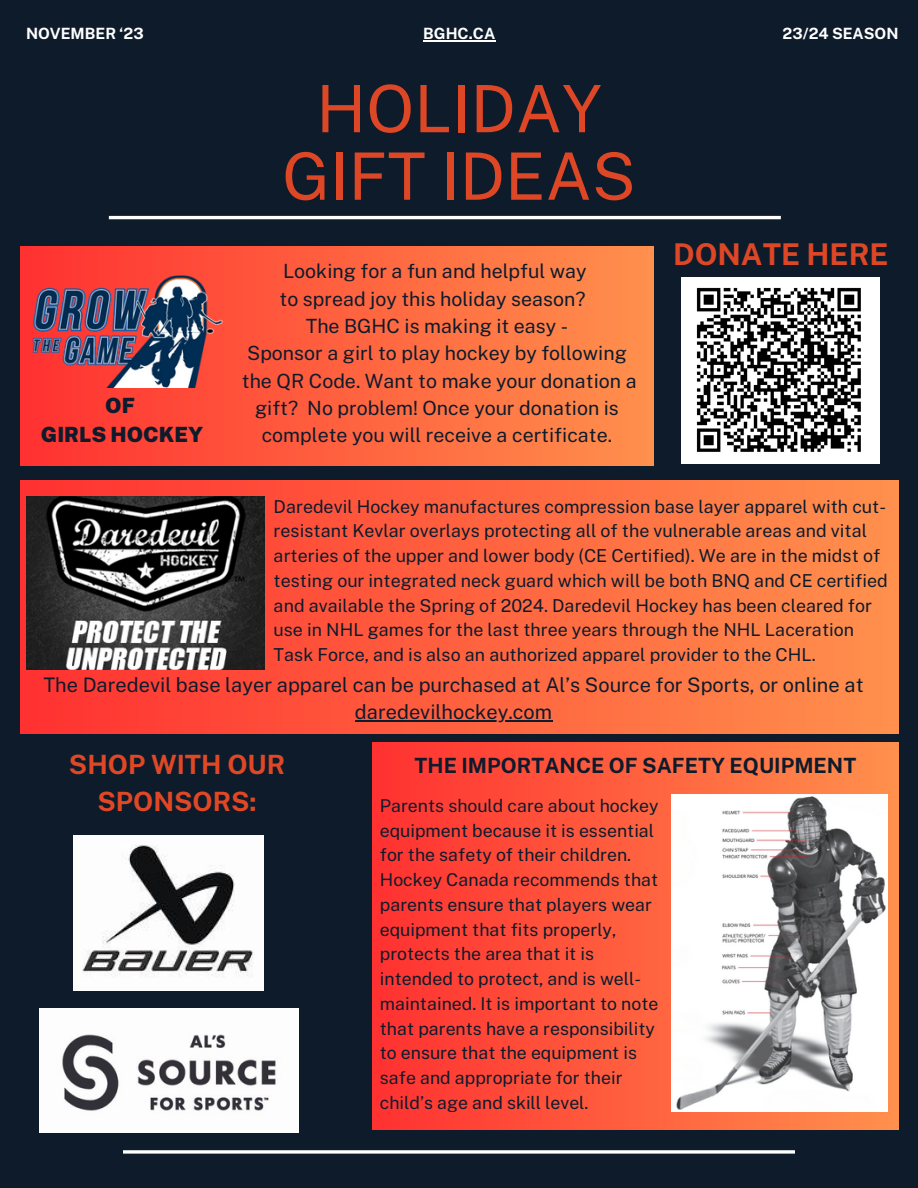
<style>
.page{position:relative;width:918px;height:1188px;background:#0e1b2b}
.page>*{position:absolute;margin:0;border:0;box-sizing:border-box;transform-origin:0 0}
.t1{font:65.4px "Public Sans";color:#dd4726}
.t2{font:700 30px "Public Sans";color:#dd4726}
.t3{font:700 26.55px/37.2px "Public Sans";color:#e04825;text-align:center}
.t4{font:700 21px "Public Sans";color:#0e1b2b}
.t5{font:900 21px "Public Sans";color:#0e1b2b}
.t6{font:19.95px/27px "Public Sans";color:#0e1b2b;text-align:center}
.t7{font:19.5px/27.3px "Public Sans";color:#0e1b2b;text-align:center}
.t8{font:17.85px/24.8px "Public Sans";color:#0e1b2b}
.t9{font:17.7px/24.8px "Public Sans";color:#0e1b2b}
.t10{font:700 15.45px "Public Sans";color:#fff}
</style>
<div class="page">
<hr style="left:109px;top:216px;width:672px;height:3px;background:#fff">
<div style="left:20px;top:246px;width:634px;height:220px;background:linear-gradient(to right,#ff3131,#ff904d)"></div>
<img style="left:26px;top:262px;width:198px;height:126px">
<svg style="left:123px;top:1150px;width:672px;height:4px;background:#d9dbdd"></svg>
<div style="left:20px;top:480px;width:879px;height:253px;background:linear-gradient(to right,#ff3131,#ff904d)"></div>
<img style="left:26px;top:496px;width:239px;height:174px">
<img style="left:40px;top:1009px;width:259px;height:123px">
<img style="left:74px;top:836px;width:190px;height:155px">
<img style="left:682px;top:277px;width:198px;height:186px">
<hr style="left:355px;top:721px;width:197px;height:1px;background:#0e1b2b">
<hr style="left:423px;top:40px;width:72px;height:1px;background:#fff">
<div style="left:372px;top:742px;width:527px;height:387px;background:linear-gradient(to right,#ff3131,#ff904d)"></div>
<img style="left:671px;top:794px;width:217px;height:318px">
<p class="t10" style="left:26px;top:25px;width:119px">NOVEMBER ‘23</p>
<p class="t10" style="left:423px;top:24px;width:74px">BGHC.CA</p>
<p class="t5" style="left:105px;top:393px;width:31px">OF</p>
<p class="t5" style="left:41px;top:422px;width:164px">GIRLS HOCKEY</p>
<p class="t1" style="left:316px;top:70px;width:287px">HOLIDAY</p>
<p class="t1" style="left:282px;top:138px;width:355px">GIFT IDEAS</p>
<p class="t7" style="left:283px;top:258px;width:305px">Looking for a fun and helpful way</p>
<p class="t7" style="left:279px;top:285px;width:308px">to spread joy this holiday season?</p>
<p class="t7" style="left:306px;top:312px;width:264px">The BGHC is making it easy -</p>
<p class="t7" style="left:247px;top:340px;width:381px">Sponsor a girl to play hockey by following</p>
<p class="t7" style="left:242px;top:367px;width:396px">the QR Code. Want to make your donation a gift? No problem! Once your donation is complete you will receive a certificate.</p>
<p class="t10" style="left:783px;top:25px;width:117px">23/24 SEASON</p>
<p class="t2" style="left:673px;top:236px;width:217px">DONATE HERE</p>
<p class="t8" style="left:274px;top:494px;width:616px">Daredevil Hockey manufactures compression base layer apparel with cut&shy;resistant Kevlar overlays protecting all of the vulnerable areas and vital arteries of the upper and lower body (CE Certified). We are in the midst of testing our integrated neck guard which will be both BNQ and CE certified and available the Spring of 2024. Daredevil Hockey has been cleared for use in NHL games for the last three years through the NHL Laceration Task Force, and is also an authorized apparel provider to the CHL.</p>
<p class="t6" style="left:43px;top:672px;width:822px">The Daredevil base layer apparel can be purchased at Al’s Source for Sports, or online at daredevilhockey.com</p>
<p class="t3" style="left:69px;top:746px;width:218px">SHOP WITH OUR<br>SPONSORS:</p>
<p class="t4" style="left:415px;top:753px;width:443px">THE IMPORTANCE OF SAFETY EQUIPMENT</p>
<p class="t9" style="left:380px;top:793px;width:280px">Parents should care about hockey equipment because it is essential for the safety of their children.<br>Hockey Canada recommends that parents ensure that players wear equipment that fits properly, protects the area that it is intended to protect, and is well&shy;maintained. It is important to note that parents have a responsibility to ensure that the equipment is safe and appropriate for their child’s age and skill level.</p>
</div>
